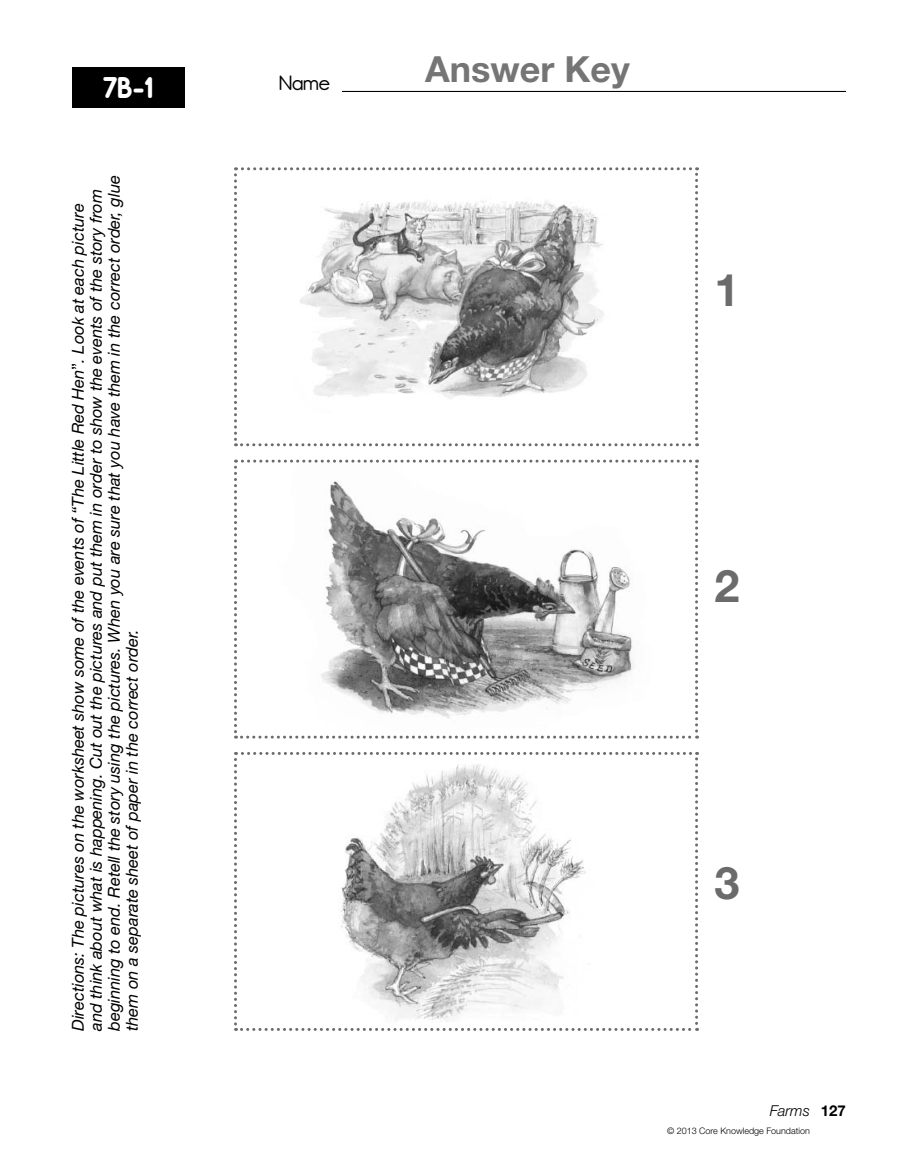
<style>
.page{position:relative;width:918px;height:1175px;background:#fff}
.page>*{position:absolute;margin:0;border:0;box-sizing:border-box;transform-origin:0 0}
.t1{font:700 45px "Helvetica Neue LT Std";color:#6b6b6b}
.t2{font:700 36px "Helvetica Neue LT Std";color:#757575}
.t3{font:700 33px "Report";color:#fff}
.t4{font:22.8px "Report";color:#000}
.t5{font:italic 16.5px/18px "Helvetica Neue LT Std";color:#000}
.t6{font:italic 300 15px "Helvetica Neue LT Std";color:#000}
.t7{font:300 9px "Helvetica Neue LT Std";color:#000}
.s1{font-style:normal}
.s2{font-weight:700;font-style:normal}
</style>
<div class="page">
<hr style="left:342px;top:91px;width:504px;height:1px;background:#000">
<svg style="left:234px;top:752px;width:464px;height:278px"></svg>
<div style="left:72px;top:67px;width:112px;height:41px;background:#000"></div>
<svg style="left:234px;top:167px;width:464px;height:279px"></svg>
<svg style="left:234px;top:459px;width:464px;height:279px"></svg>
<h3 class="t3" style="left:103px;top:77px;width:51px">7B-1</h3>
<p class="t5" style="left:70px;top:1030px;width:857px;rotate:-90deg">Directions: The pictures on the worksheet show some of the events of “The Little Red Hen<span class="s1">”</span>. Look at each picture and think about what is happening. Cut out the pictures and put them in order to show the events of the story from beginning to end. Retell the story using the pictures. When you are sure that you have them in the correct order, glue them on a separate sheet of paper in the correct order.</p>
<h3 class="t4" style="left:279px;top:75px;width:53px">Name</h3>
<h2 class="t2" style="left:425px;top:56px;width:206px">Answer Key</h2>
<h1 class="t1" style="left:714px;top:274px;width:27px">1</h1>
<h1 class="t1" style="left:714px;top:570px;width:27px">2</h1>
<h1 class="t1" style="left:714px;top:866px;width:27px">3</h1>
<p class="t6" style="left:770px;top:1105px;width:78px">Farms <span class="s2">127</span></p>
<p class="t7" style="left:667px;top:1128px;width:144px">© 2013 Core Knowledge Foundation</p>
</div>
